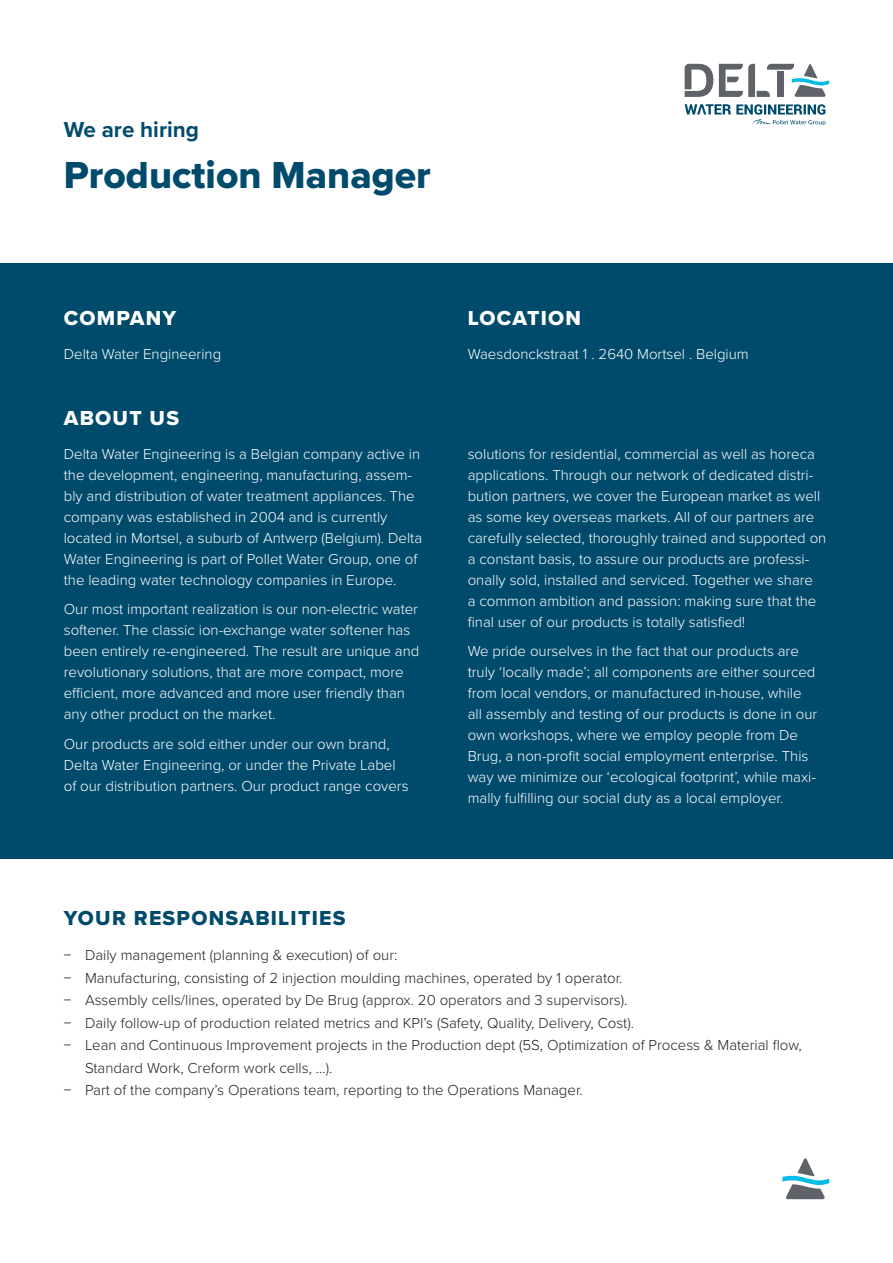
<style>
.page{position:relative;width:893px;height:1263px;background:#fff}
.page>*{position:absolute;margin:0;border:0;box-sizing:border-box;transform-origin:0 0}
.t1{font:39px "Proxima Nova Extrabld";color:#004b6c}
.t2{font:700 22.5px "Proxima Nova";color:#004b6c}
.t3{font:21px "Proxima Nova Extrabld";letter-spacing:.06em;color:#fff}
.t4{font:21px "Proxima Nova Extrabld";letter-spacing:.06em;color:#004b6c}
.t5{font:300 15px/21px "Proxima Nova";color:#fff}
.t6{font:300 15px/22.5px "Proxima Nova";color:#231f20}
.s1{font-weight:400}
</style>
<div class="page">
<div style="left:0;top:264px;width:893px;height:595px;background:#004b6c"></div>
<svg style="left:685px;top:64px;width:28px;height:33px"></svg>
<svg style="left:719px;top:64px;width:110px;height:33px"></svg>
<svg style="left:685px;top:104px;width:140px;height:22px"></svg>
<svg style="left:782px;top:1158px;width:47px;height:41px"></svg>
<p class="t2" style="left:64px;top:113px;width:137px">We are hiring</p>
<p class="t1" style="left:64px;top:146px;width:369px">Production Manager</p>
<h1 class="t3" style="left:64px;top:302px;width:114px">COMPANY</h1>
<p class="t5" style="left:64px;top:342px;width:159px">Delta Water Engineering</p>
<h1 class="t3" style="left:64px;top:402px;width:117px">ABOUT US</h1>
<p class="t5" style="left:64px;top:442px;width:360px">Delta Water Engineering is a Belgian company active in the development, engineering, manufacturing, assem&shy;bly and distribution of water treatment appliances. The company was established in 2004 and is currently located in Mortsel, a suburb of Antwerp (Belgium). Delta Water Engineering is part of Pollet Water Group, one of the leading water technology companies in Europe.</p>
<p class="t5" style="left:64px;top:598px;width:357px">Our most important realization is our non-electric water softener. The classic ion-exchange water softener has been entirely re-engineered. The result are unique and revolutionary solutions, that are more compact, more efficient, more advanced and more user friendly than any other product on the market.</p>
<p class="t5" style="left:64px;top:732px;width:346px">Our products are sold either under our own brand,<br>Delta Water Engineering, or under the Private Label of our distribution partners. Our product range covers</p>
<h1 class="t3" style="left:468px;top:302px;width:115px">LOCATION</h1>
<p class="t5" style="left:468px;top:342px;width:283px">Waesdonckstraat 1 . 2640 Mortsel . Belgium</p>
<p class="t5" style="left:468px;top:442px;width:360px">solutions for residential, commercial as well as horeca applications. Through our network of dedicated distri&shy;bution partners, we cover the European market as well as some key overseas markets. All of our partners are carefully selected, thoroughly trained and supported on a constant basis, to assure our products are professi&shy;onally sold, installed and serviced. Together we share<br>a common ambition and passion: making sure that the final user of our products is totally satisfied!</p>
<p class="t5" style="left:468px;top:640px;width:351px">We pride ourselves in the fact that our products are truly ‘locally made’; all components are either sourced from local vendors, or manufactured in-house, while all assembly and testing of our products is done in our own workshops, where we employ people from De Brug, a non-profit social employment enterprise. This way we minimize our ‘ecological footprint’, while maxi&shy;mally fulfilling our social duty as a local employer.</p>
<h1 class="t4" style="left:64px;top:902px;width:283px">YOUR RESPONSABILITIES</h1>
<p class="t6" style="left:64px;top:943px;width:335px"><span class="s1">−</span> Daily management (planning &amp; execution) of our:</p>
<p class="t6" style="left:64px;top:966px;width:560px"><span class="s1">−</span> Manufacturing, consisting of 2 injection moulding machines, operated by 1 operator.</p>
<p class="t6" style="left:64px;top:988px;width:565px"><span class="s1">−</span> Assembly cells/lines, operated by De Brug (approx. 20 operators and 3 supervisors).</p>
<p class="t6" style="left:64px;top:1011px;width:572px"><span class="s1">−</span> Daily follow-up of production related metrics and KPI’s (Safety, Quality, Delivery, Cost).</p>
<p class="t6" style="left:85px;top:1033px;width:718px;text-indent:-21px"><span class="s1">−</span> Lean and Continuous Improvement projects in the Production dept (5S, Optimization of Process &amp; Material flow,<br>Standard Work, Creform work cells, …).</p>
<p class="t6" style="left:64px;top:1078px;width:521px"><span class="s1">−</span> Part of the company’s Operations team, reporting to the Operations Manager.</p>
</div>
